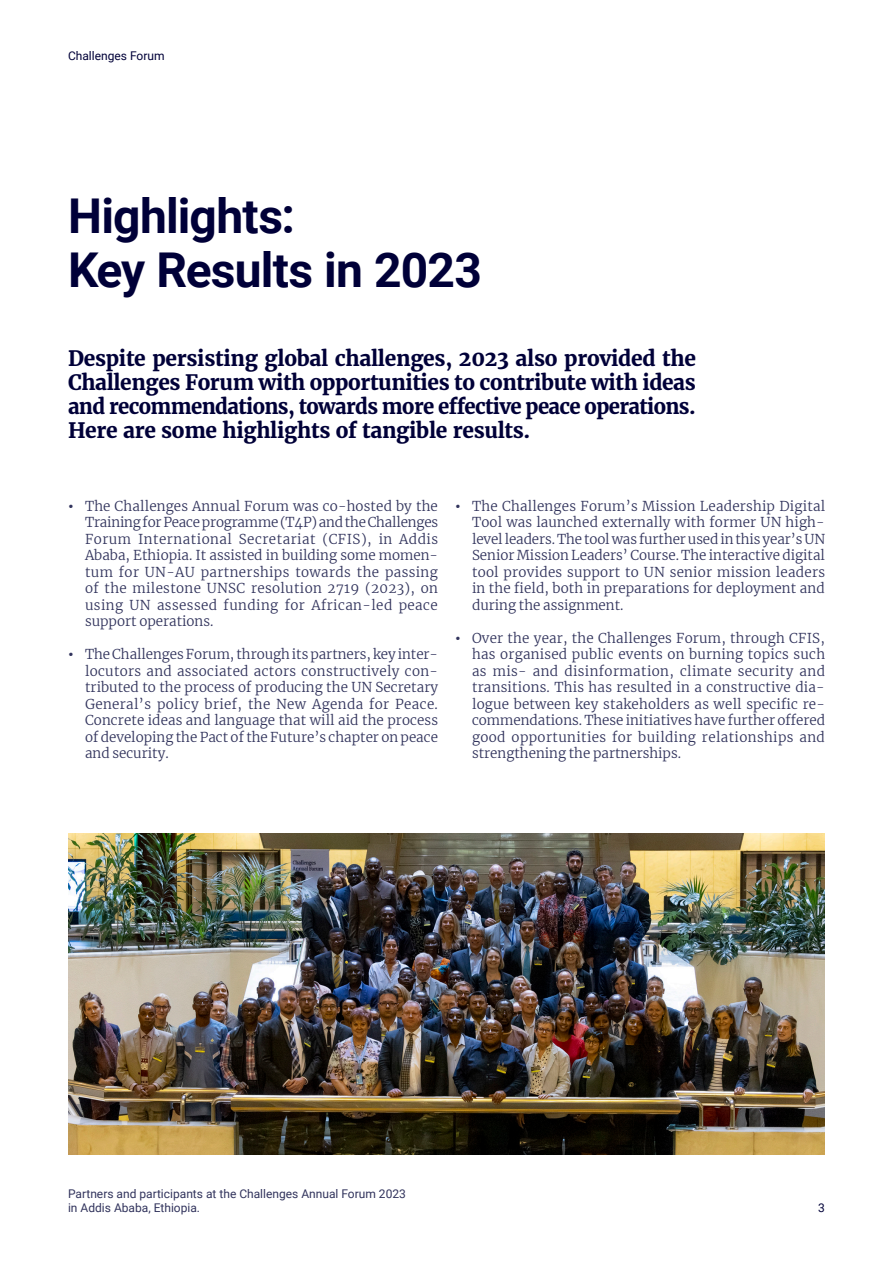
<style>
.page{position:relative;width:893px;height:1263px;background:#fff}
.page>*{position:absolute;margin:0;border:0;box-sizing:border-box;transform-origin:0 0}
.t1{font:700 48px/54px "Roboto";letter-spacing:-.015em;color:#000038}
.Preamble{font:700 21px/24px "Merriweather";letter-spacing:-.015em;color:#000038;text-align:justify}
.t2{font:300 13.5px/16.5px "Merriweather";letter-spacing:.015em;color:#31335c}
.Body_infographics{font:12px/13.5px "Roboto";color:#31335c}
.Paginering{font:12px "Roboto";color:#000038}
.s1{font-weight:700}
</style>
<div class="page">
<img style="left:68px;top:834px;width:757px;height:320px">
<p class="Paginering" style="left:68px;top:47px;width:98px">Challenges Forum</p>
<h1 class="t1" style="left:68px;top:187px;width:415px">Highlights:<br>Key Results in 2023</h1>
<p class="Preamble" style="left:68px;top:347px;width:629px">Despite persisting global challenges, 2023 also provided the Challenges Forum with opportunities to contribute with ideas and recommendations, towards more effective peace operations.<br>Here are some highlights of tangible results.</p>
<p class="t2" style="left:85px;top:497px;width:355px;text-indent:-17px"><span class="s1">•</span> The Challenges Annual Forum was co-hosted by the Training for Peace programme (T4P) and the Challenges Forum International Secretariat (CFIS), in Addis Ababa, Ethiopia. It assisted in building some momen&shy;tum for UN-AU partnerships towards the passing of the milestone UNSC resolution 2719 (2023), on using UN assessed funding for African-led peace support operations.</p>
<p class="t2" style="left:85px;top:645px;width:355px;text-indent:-17px"><span class="s1">•</span> The Challenges Forum, through its partners, key inter&shy;locutors and associated actors constructively con&shy;tributed to the process of producing the UN Secretary General’s policy brief, the New Agenda for Peace.<br>Concrete ideas and language that will aid the process of developing the Pact of the Future’s chapter on peace and security.</p>
<p class="t2" style="left:472px;top:497px;width:355px;text-align:justify;text-indent:-17px"><span class="s1">•</span> The Challenges Forum’s Mission Leadership Digital Tool was launched externally with former UN high&shy;level leaders. The tool was further used in this year’s UN Senior Mission Leaders’ Course. The interactive digital tool provides support to UN senior mission leaders in the field, both in preparations for deployment and during the assignment.</p>
<p class="t2" style="left:472px;top:629px;width:355px;text-indent:-17px"><span class="s1">•</span> Over the year, the Challenges Forum, through CFIS, has organised public events on burning topics such as mis- and disinformation, climate security and transitions. This has resulted in a constructive dia&shy;logue between key stakeholders as well specific re&shy;commendations. These initiatives have further offered good opportunities for building relationships and strengthening the partnerships.</p>
<p class="Body_infographics" style="left:68px;top:1187px;width:339px">Partners and participants at the Challenges Annual Forum 2023 in Addis Ababa, Ethiopia.</p>
<p class="Paginering" style="left:818px;top:1199px;width:8px">3</p>
</div>
